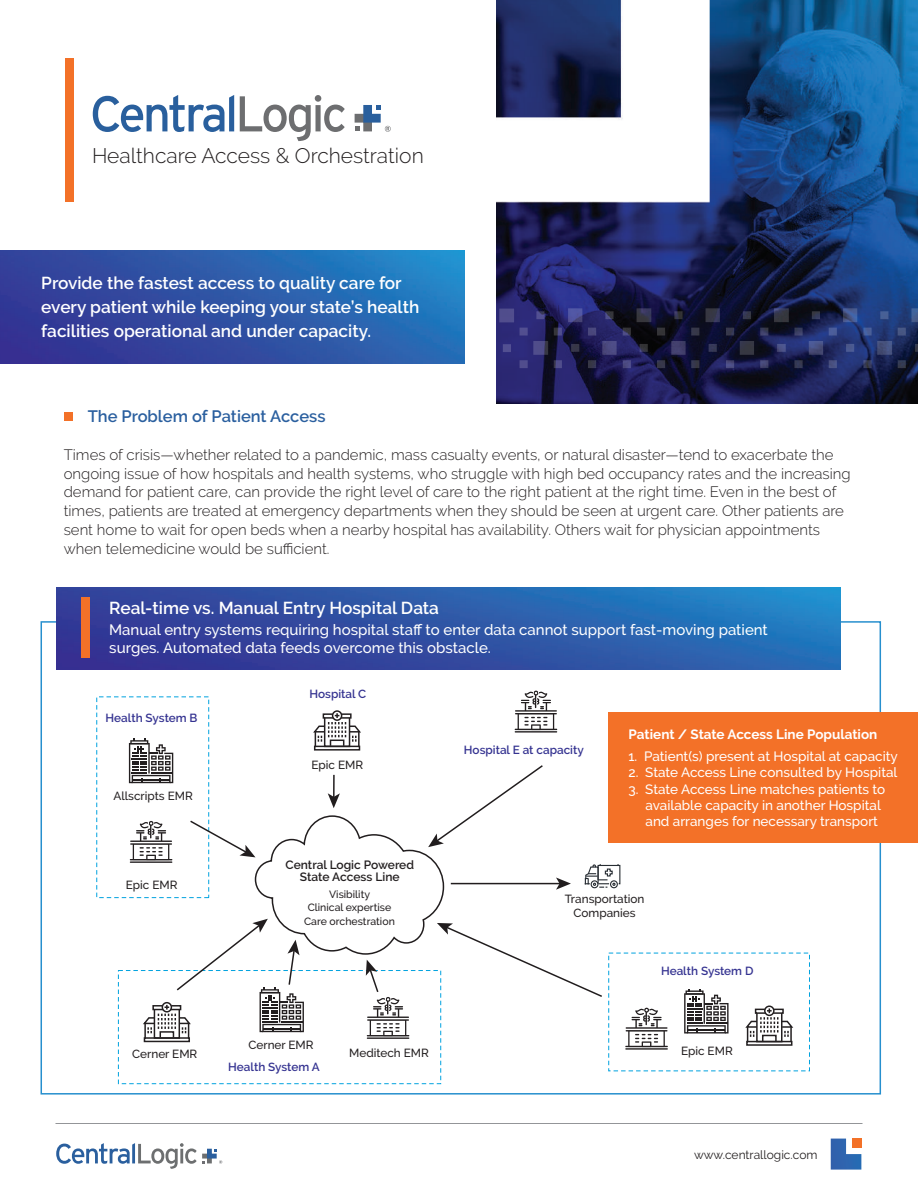
<style>
.page{position:relative;width:918px;height:1188px;background:#fff}
.page>*{position:absolute;margin:0;border:0;box-sizing:border-box;transform-origin:0 0}
.t1{font:300 21px "Raleway";color:#231f20}
.t2{font:600 17.25px/24px "Raleway";color:#fff}
.t3{font:600 16.5px "Raleway";color:#2a5f9f}
.t4{font:300 15px/18.8px "Raleway";color:#231f20}
.t5{font:500 15px/18px "Raleway";color:#fff}
.t6{font:500 13.5px/16.2px "Raleway";color:#fff}
.t7{font:700 13.5px "Raleway";color:#fff}
.t8{font:600 12px/12px "Raleway";color:#231f20;text-align:center}
.t9{font:12px "Raleway";color:#231f20}
.t10{font:500 11.7px/14.1px "Raleway";color:#231f20;text-align:center}
.t11{font:600 11.7px "Raleway";color:#353391}
.t12{font:500 10.5px/13.5px "Raleway";color:#231f20;text-align:center}
</style>
<div class="page">
<div style="left:118px;top:970px;width:323px;height:114px;border:1px dashed #00a2df"></div>
<img style="left:0;top:251px;width:464px;height:113px">
<img style="left:497px;top:0;width:421px;height:404px">
<svg style="left:93px;top:95px;width:141px;height:37px"></svg>
<svg style="left:240px;top:95px;width:105px;height:46px"></svg>
<svg style="left:355px;top:105px;width:36px;height:27px"></svg>
<hr style="left:56px;top:1123px;width:806px;height:1px;background:#939598">
<div style="left:65px;top:58px;width:9px;height:144px;background:#f37128"></div>
<svg style="left:56px;top:1143px;width:166px;height:26px"></svg>
<div style="left:853px;top:1139px;width:9px;height:9px;background:#f37127"></div>
<svg style="left:831px;top:1139px;width:30px;height:31px"></svg>
<svg style="left:496px;top:308px;width:422px;height:60px;background:#202452"></svg>
<div style="left:65px;top:412px;width:8px;height:9px;background:#f37128"></div>
<svg style="left:684px;top:989px;width:45px;height:45px"></svg>
<div style="left:746px;top:1041px;width:46px;height:5px;border:2px solid #231f20"></div>
<div style="left:764px;top:1005px;width:11px;height:11px;border:2px solid #231f20;border-radius:50%"></div>
<svg style="left:745px;top:1008px;width:49px;height:34px"></svg>
<img style="left:56px;top:587px;width:785px;height:83px">
<div style="left:81px;top:597px;width:9px;height:61px;background:#f37128"></div>
<div style="left:609px;top:712px;width:309px;height:131px;background:#f37128"></div>
<svg style="left:129px;top:691px;width:539px;height:359px"></svg>
<h1 class="t1" style="left:92px;top:143px;width:333px">Healthcare Access &amp; Orchestration</h1>
<p class="t2" style="left:41px;top:271px;width:380px">Provide the fastest access to quality care for every patient while keeping your state’s health facilities operational and under capacity.</p>
<p class="t3" style="left:88px;top:407px;width:239px">The Problem of Patient Access</p>
<p class="t4" style="left:64px;top:445px;width:788px">Times of crisis—whether related to a pandemic, mass casualty events, or natural disaster—tend to exacerbate the ongoing issue of how hospitals and health systems, who struggle with high bed occupancy rates and the increasing demand for patient care, can provide the right level of care to the right patient at the right time. Even in the best of times, patients are treated at emergency departments when they should be seen at urgent care. Other patients are sent home to wait for open beds when a nearby hospital has availability. Others wait for physician appointments when telemedicine would be sufficient.</p>
<p class="t2" style="left:109px;top:596px;width:331px">Real-time vs. Manual Entry Hospital Data</p>
<p class="t5" style="left:109px;top:621px;width:660px">Manual entry systems requiring hospital staff to enter data cannot support fast-moving patient surges. Automated data feeds overcome this obstacle.</p>
<p class="t11" style="left:106px;top:711px;width:93px">Health System B</p>
<p class="t10" style="left:114px;top:788px;width:81px">Allscripts EMR</p>
<p class="t10" style="left:126px;top:877px;width:53px">Epic EMR</p>
<p class="t10" style="left:132px;top:1047px;width:67px">Cerner EMR</p>
<p class="t11" style="left:310px;top:687px;width:58px">Hospital C</p>
<p class="t10" style="left:312px;top:758px;width:53px">Epic EMR</p>
<p class="t11" style="left:464px;top:743px;width:121px">Hospital E at capacity</p>
<p class="t7" style="left:629px;top:726px;width:250px">Patient / State Access Line Population</p>
<p class="t6" style="left:628px;top:748px;width:271px">1. Patient(s) present at Hospital at capacity</p>
<p class="t6" style="left:628px;top:765px;width:270px">2. State Access Line consulted by Hospital</p>
<p class="t6" style="left:646px;top:781px;width:241px;text-indent:-17px">3. State Access Line matches patients to available capacity in another Hospital and arranges for necessary transport</p>
<p class="t8" style="left:285px;top:859px;width:130px">Central Logic Powered<br>State Access Line</p>
<p class="t12" style="left:304px;top:888px;width:92px">Visibility<br>Clinical expertise<br>Care orchestration</p>
<p class="t10" style="left:565px;top:892px;width:81px">Transportation<br>Companies</p>
<p class="t11" style="left:661px;top:964px;width:94px">Health System D</p>
<p class="t10" style="left:248px;top:1037px;width:67px">Cerner EMR</p>
<p class="t11" style="left:228px;top:1060px;width:93px">Health System A</p>
<p class="t10" style="left:349px;top:1046px;width:81px">Meditech EMR</p>
<p class="t10" style="left:681px;top:1044px;width:53px">Epic EMR</p>
<p class="t9" style="left:694px;top:1148px;width:125px">www.centrallogic.com</p>
</div>
